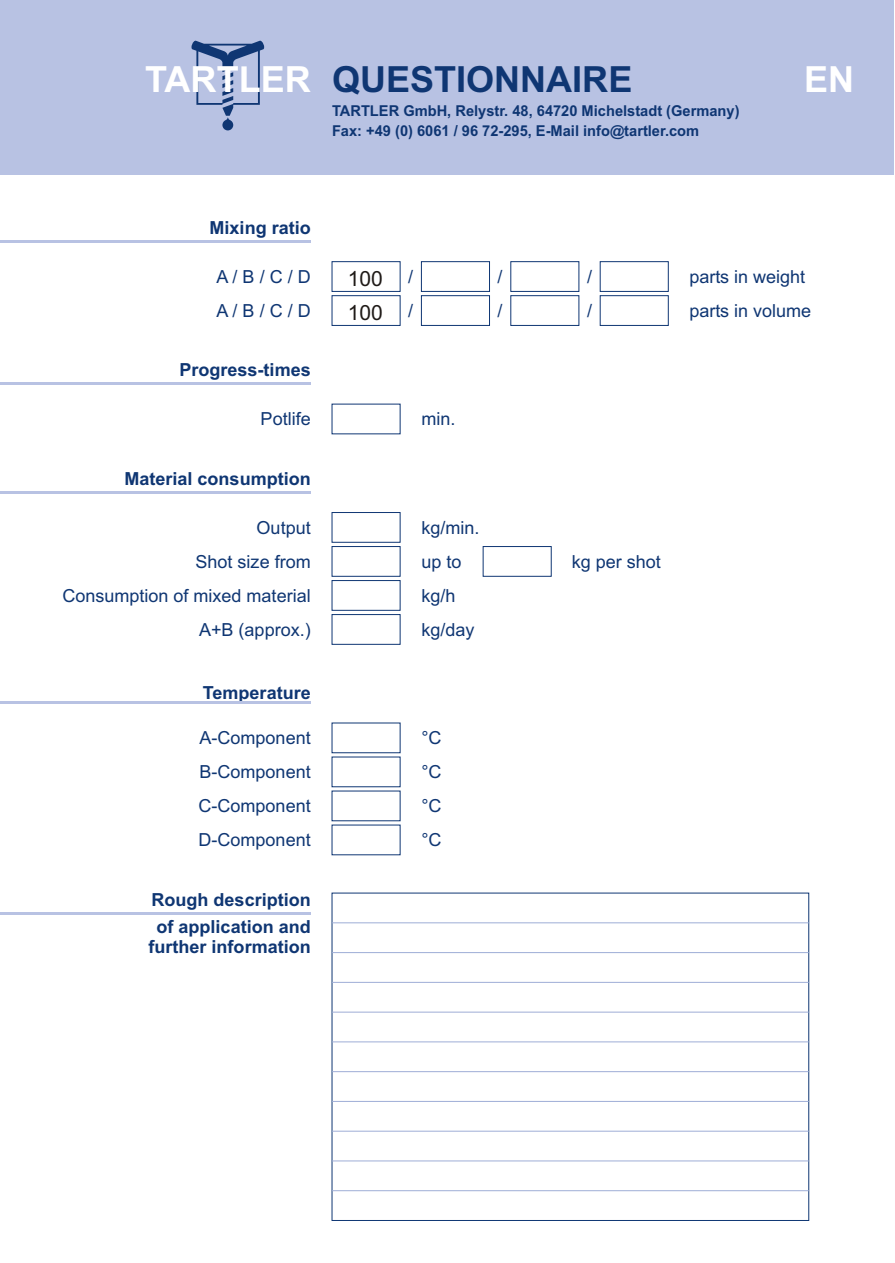
<style>
.page{position:relative;width:895px;height:1263px;background:#fff}
.page>*{position:absolute;margin:0;border:0;box-sizing:border-box;transform-origin:0 0}
.t1{font:700 36px "Arial";color:#0f3673}
.t2{font:700 36px "Arial";color:#fff}
.t3{font:21px/34px "Arial";color:#1f1a17}
.t4{font:18px/34px "Arial";color:#0f3673}
.t5{font:700 18px/27.3px "Arial";color:#0f3673}
.t6{font:700 15px/20.7px "Arial";color:#0f3673}
.s1{color:#fff}
</style>
<div class="page">
<hr style="left:0;top:240px;width:310px;height:3px;background:#b8c2e3">
<hr style="left:0;top:383px;width:310px;height:2px;background:#b8c2e3">
<svg style="left:331px;top:261px;width:69px;height:65px"></svg>
<svg style="left:331px;top:404px;width:69px;height:30px"></svg>
<svg style="left:421px;top:261px;width:68px;height:65px"></svg>
<svg style="left:510px;top:261px;width:69px;height:65px"></svg>
<svg style="left:599px;top:261px;width:69px;height:65px"></svg>
<svg style="left:482px;top:546px;width:69px;height:31px"></svg>
<hr style="left:0;top:491px;width:310px;height:2px;background:#b8c2e3">
<svg style="left:331px;top:512px;width:69px;height:133px"></svg>
<div style="left:0;top:0;width:893px;height:174px;background:#b8c2e3"></div>
<svg style="left:191px;top:40px;width:74px;height:90px"></svg>
<hr style="left:0;top:702px;width:310px;height:2px;background:#b8c2e3">
<svg style="left:331px;top:723px;width:69px;height:132px"></svg>
<svg style="left:331px;top:893px;width:477px;height:328px"></svg>
<hr style="left:332px;top:922px;width:476px;height:1px;background:#9eadd6">
<hr style="left:332px;top:952px;width:476px;height:1px;background:#9eadd6">
<hr style="left:332px;top:982px;width:476px;height:1px;background:#9eadd6">
<hr style="left:332px;top:1012px;width:476px;height:1px;background:#9eadd6">
<hr style="left:332px;top:1042px;width:476px;height:1px;background:#9eadd6">
<hr style="left:332px;top:1071px;width:476px;height:1px;background:#9eadd6">
<hr style="left:332px;top:1101px;width:476px;height:1px;background:#9eadd6">
<hr style="left:332px;top:1131px;width:476px;height:1px;background:#9eadd6">
<hr style="left:332px;top:1161px;width:476px;height:1px;background:#9eadd6">
<hr style="left:332px;top:1190px;width:476px;height:1px;background:#9eadd6">
<hr style="left:0;top:912px;width:310px;height:2px;background:#b8c2e3">
<h1 class="t1" style="left:145px;top:65px;width:488px"><span class="s1">TARTLER</span> QUESTIONNAIRE</h1>
<p class="t6" style="left:332px;top:101px;width:409px">TARTLER GmbH, Relystr. 48, 64720 Michelstadt (Germany)<br>Fax: +49 (0) 6061 / 96 72-295, E-Mail info@tartler.com</p>
<p class="t5" style="left:209px;top:216px;width:103px">Mixing ratio</p>
<h1 class="t2" style="left:803px;top:65px;width:52px">EN</h1>
<p class="t4" style="left:216px;top:261px;width:96px">A / B / C / D<br>A / B / C / D</p>
<p class="t4" style="left:689px;top:261px;width:123px">parts in weight parts in volume</p>
<p class="t4" style="left:408px;top:261px;width:7px">/ /</p>
<p class="t4" style="left:497px;top:261px;width:7px">/ /</p>
<p class="t4" style="left:586px;top:261px;width:7px">/ /</p>
<p class="t3" style="left:347px;top:263px;width:37px">100<br>100</p>
<p class="t5" style="left:179px;top:358px;width:133px">Progress-times</p>
<p class="t4" style="left:260px;top:404px;width:52px">Potlife</p>
<p class="t4" style="left:421px;top:404px;width:36px">min.</p>
<p class="t5" style="left:124px;top:467px;width:188px">Material consumption</p>
<p class="t4" style="left:62px;top:512px;width:250px;text-align:right">Output<br>Shot size from<br>Consumption of mixed material<br>A+B (approx.)</p>
<p class="t4" style="left:421px;top:512px;width:60px">kg/min. up to</p>
<p class="t4" style="left:421px;top:580px;width:55px">kg/h kg/day</p>
<p class="t5" style="left:203px;top:681px;width:109px">Temperature</p>
<p class="t4" style="left:198px;top:723px;width:114px;text-align:justify">A-Component B-Component C-Component D-Component</p>
<p class="t4" style="left:421px;top:723px;width:22px;text-align:justify">°C °C °C °C</p>
<p class="t5" style="left:151px;top:888px;width:161px">Rough description of application and</p>
<p class="t5" style="left:148px;top:935px;width:163px">further information</p>
<p class="t4" style="left:571px;top:546px;width:91px">kg per shot</p>
</div>
